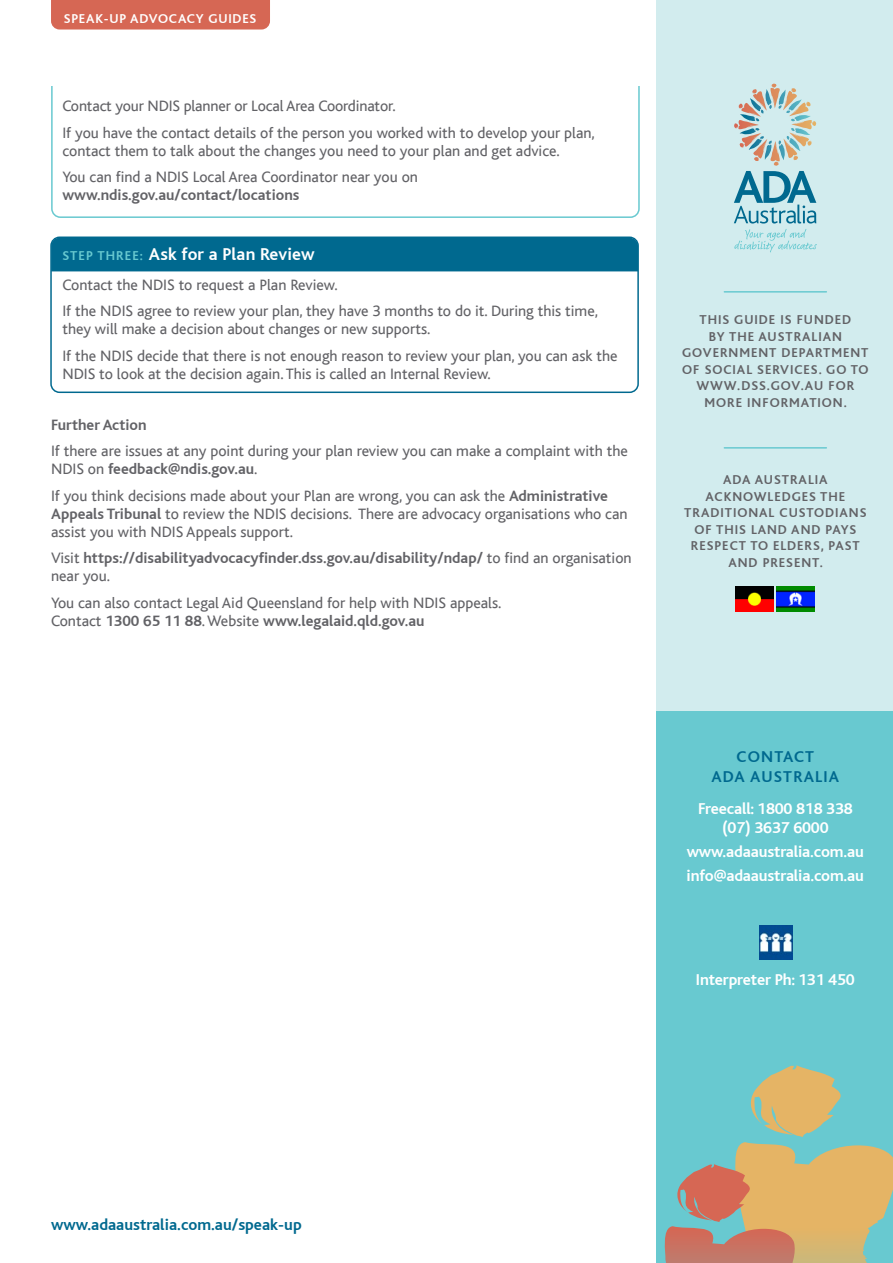
<style>
.page{position:relative;width:893px;height:1263px;background:#fff}
.page>*{position:absolute;margin:0;border:0;box-sizing:border-box;transform-origin:0 0}
.t1{font:700 18px "Bliss";letter-spacing:.01em;color:#fff}
.t2{font:700 16.5px/19.5px "Bliss";letter-spacing:-.01em;color:#fff;text-align:center}
.t3{font:700 16.5px "Bliss";color:#00698f}
.t4{font:700 16.5px/19.8px "Bliss";letter-spacing:.07em;color:#00698f;text-align:center}
.t5{font:15.75px/26.5px "Bliss";color:#626266}
.t6{font:700 15.75px/18px "Bliss";color:#626266}
.t7{font:700 13.5px/16.5px "Bliss";letter-spacing:.07em;color:#626266;text-align:center}
.t8{font:700 13.5px "Bliss";letter-spacing:.055em;color:#fff}
.s1{font-size:13.5px;color:#68c9d0}
.s2{font-weight:700}
.s3{font-weight:400}
</style>
<div class="page">
<div style="left:50px;top:236px;width:589px;height:157px;border:2px solid #00698f;border-radius:9px"></div>
<div style="left:51px;top:238px;width:587px;height:33px;background:#00698f"></div>
<div style="left:51px;top:63px;width:589px;height:155px;border:2px solid #68c9d0;border-radius:9px"></div>
<div style="left:34px;top:57px;width:618px;height:28px;background:#fff"></div>
<div style="left:657px;top:0;width:236px;height:1263px;background:#68c9d0"></div>
<div style="left:657px;top:0;width:236px;height:710px;background:#d2ecee"></div>
<img style="left:777px;top:587px;width:38px;height:25px">
<img style="left:736px;top:587px;width:38px;height:25px">
<hr style="left:724px;top:447px;width:102px;height:2px;background:#68c9d0">
<hr style="left:724px;top:291px;width:102px;height:2px;background:#68c9d0">
<img style="left:759px;top:925px;width:34px;height:34px">
<svg style="left:734px;top:171px;width:83px;height:81px"></svg>
<svg style="left:750px;top:83px;width:45px;height:28px"></svg>
<svg style="left:664px;top:1065px;width:229px;height:198px"></svg>
<div style="left:51px;top:0;width:219px;height:30px;background:#d66754"></div>
<p class="t8" style="left:64px;top:12px;width:194px">SPEAK-UP ADVOCACY GUIDES</p>
<p class="t5" style="left:62px;top:93px;width:534px">Contact your NDIS planner or Local Area Coordinator.<br>If you have the contact details of the person you worked with to develop your plan,</p>
<p class="t5" style="left:62px;top:138px;width:499px">contact them to talk about the changes you need to your plan and get advice.<br>You can find a NDIS Local Area Coordinator near you on</p>
<p class="t6" style="left:62px;top:186px;width:239px">www.ndis.gov.au/contact/locations</p>
<p class="t1" style="left:62px;top:244px;width:254px"><span class="s1">STEP THREE:</span> Ask for a Plan Review</p>
<p class="t5" style="left:62px;top:272px;width:537px">Contact the NDIS to request a Plan Review.<br>If the NDIS agree to review your plan, they have 3 months to do it. During this time,</p>
<p class="t5" style="left:62px;top:316px;width:557px">they will make a decision about changes or new supports.<br>If the NDIS decide that there is not enough reason to review your plan, you can ask the</p>
<p class="t5" style="left:62px;top:361px;width:430px">NDIS to look at the decision again. This is called an Internal Review.</p>
<p class="t6" style="left:51px;top:416px;width:97px">Further Action</p>
<p class="t5" style="left:51px;top:442px;width:578px;line-height:18px">If there are issues at any point during your plan review you can make a complaint with the<br>NDIS on <span class="s2">feedback@ndis.gov.au</span>.</p>
<p class="t5" style="left:51px;top:487px;width:578px;line-height:18px">If you think decisions made about your Plan are wrong, you can ask the <span class="s2">Administrative<br>Appeals Tribunal</span> to review the NDIS decisions. There are advocacy organisations who can assist you with NDIS Appeals support.</p>
<p class="t6" style="left:51px;top:550px;width:582px"><span class="s3">Visit</span> https://disabilityadvocacyfinder.dss.gov.au/disability/ndap/ <span class="s3">to find an organisation near you.</span></p>
<p class="t5" style="left:51px;top:594px;width:452px;line-height:18px">You can also contact Legal Aid Queensland for help with NDIS appeals.<br>Contact <span class="s2">1300 65 11 88</span>. Website <span class="s2">www.legalaid.qld.gov.au</span></p>
<p class="t7" style="left:682px;top:312px;width:188px">THIS GUIDE IS FUNDED<br>BY THE AUSTRALIAN<br>GOVERNMENT DEPARTMENT<br>OF SOCIAL SERVICES. GO TO<br>WWW.DSS.GOV.AU FOR<br>MORE INFORMATION.</p>
<p class="t7" style="left:684px;top:472px;width:184px">ADA AUSTRALIA<br>ACKNOWLEDGES THE<br>TRADITIONAL CUSTODIANS<br>OF THIS LAND AND PAYS<br>RESPECT TO ELDERS, PAST<br>AND PRESENT.</p>
<p class="t4" style="left:711px;top:747px;width:129px">CONTACT<br>ADA AUSTRALIA</p>
<p class="t2" style="left:698px;top:799px;width:156px">Freecall: 1800 818 338 (07) 3637 6000</p>
<p class="t2" style="left:687px;top:840px;width:179px;line-height:23.7px;text-align:left">www.adaaustralia.com.au info@adaaustralia.com.au</p>
<p class="t2" style="left:696px;top:970px;width:160px">Interpreter Ph: 131 450</p>
<p class="t3" style="left:51px;top:1216px;width:252px">www.adaaustralia.com.au/speak-up</p>
</div>
